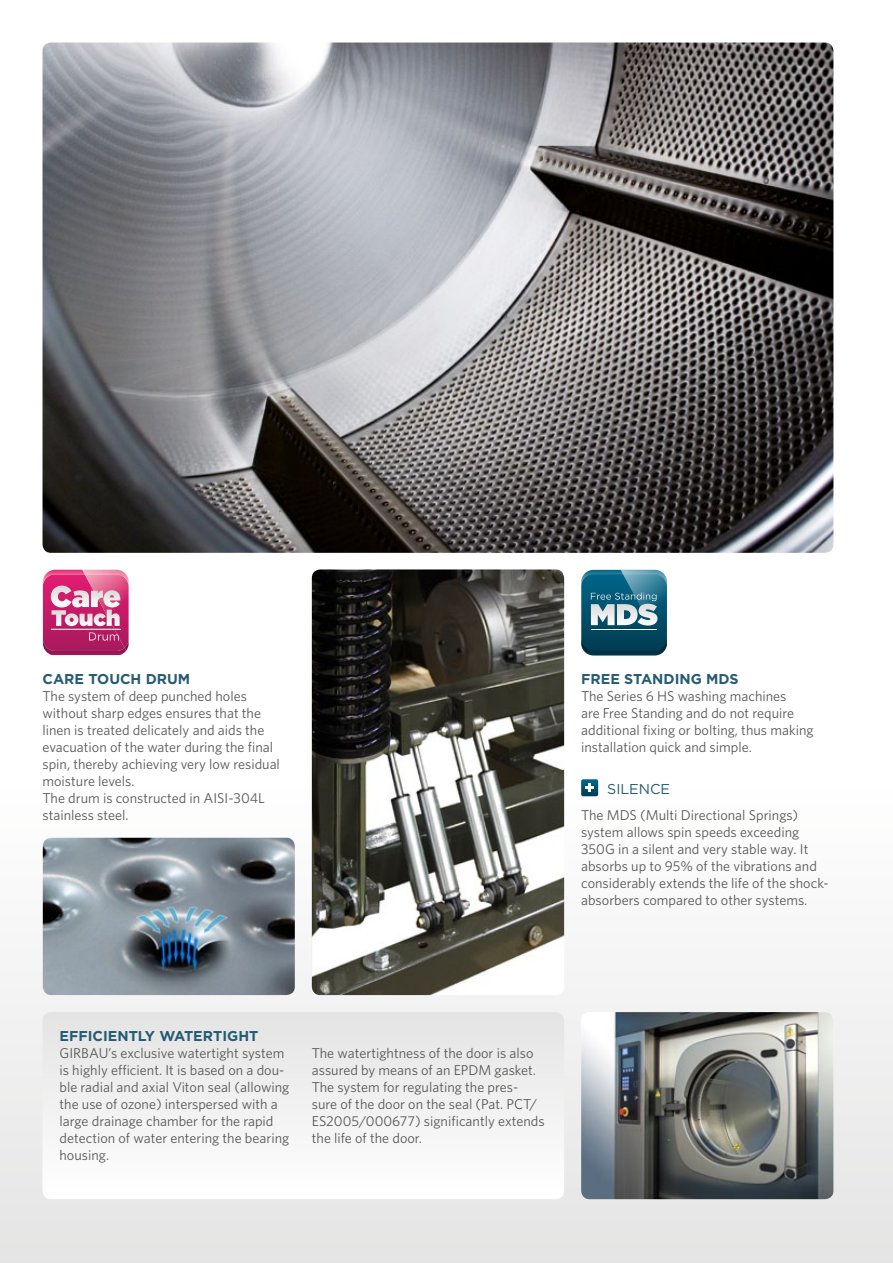
<style>
.page{position:relative;width:893px;height:1263px;background:#fff}
.page>*{position:absolute;margin:0;border:0;box-sizing:border-box;transform-origin:0 0}
.t1{font:14.25px/17px "Whitney HTF";color:#575756}
.t2{font:700 14.25px "Gotham HTF";color:#255c73}
.t3{font:14.25px "Gotham HTF";color:#255c73}
</style>
<div class="page">
<div style="left:0;top:774px;width:893px;height:489px;background:linear-gradient(to bottom,#fff,#e4e4e4)"></div>
<svg style="left:43px;top:1012px;width:521px;height:187px"></svg>
<img style="left:43px;top:43px;width:790px;height:510px">
<svg style="left:43px;top:570px;width:86px;height:85px;background:#ce5a8d"></svg>
<img style="left:43px;top:838px;width:252px;height:157px">
<img style="left:581px;top:1012px;width:252px;height:187px">
<img style="left:312px;top:569px;width:252px;height:426px">
<svg style="left:581px;top:779px;width:17px;height:17px"></svg>
<svg style="left:581px;top:570px;width:86px;height:85px;background:#387489"></svg>
<p class="t2" style="left:43px;top:670px;width:22px">CARE</p>
<p class="t2" style="left:88px;top:670px;width:12px">TOUCH</p>
<p class="t2" style="left:146px;top:670px;width:12px">DRUM</p>
<p class="t1" style="left:43px;top:687px;width:239px">The system of deep punched holes without sharp edges ensures that the linen is treated delicately and aids the evacuation of the water during the final spin, thereby achieving very low residual moisture levels.<br>The drum is constructed in AISI-304L stainless steel.</p>
<p class="t2" style="left:581px;top:670px;width:20px">FREE</p>
<p class="t2" style="left:624px;top:670px;width:20px">STANDING</p>
<p class="t2" style="left:706px;top:670px;width:34px">MDS</p>
<p class="t1" style="left:581px;top:687px;width:234px">The Series 6 HS washing machines<br>are Free Standing and do not require additional fixing or bolting, thus making installation quick and simple.</p>
<p class="t3" style="left:607px;top:781px;width:62px">SI LENCE</p>
<p class="t1" style="left:581px;top:806px;width:249px">The MDS (Multi Directional Springs) system allows spin speeds exceeding 350G in a silent and very stable way. It absorbs up to 95% of the vibrations and considerably extends the life of the shock&shy;absorbers compared to other systems.</p>
<p class="t2" style="left:60px;top:1028px;width:200px">EFFICIENTLY WATERTIGHT</p>
<p class="t1" style="left:60px;top:1044px;width:231px">GIRBAU’s exclusive watertight system is highly efficient. It is based on a dou&shy;ble radial and axial Viton seal (allowing the use of ozone) interspersed with a large drainage chamber for the rapid detection of water entering the bearing housing.</p>
<p class="t1" style="left:312px;top:1044px;width:234px">The watertightness of the door is also assured by means of an EPDM gasket.<br>The system for regulating the pres&shy;sure of the door on the seal (Pat. PCT/ ES2005/000677) significantly extends the life of the door.</p>
</div>
